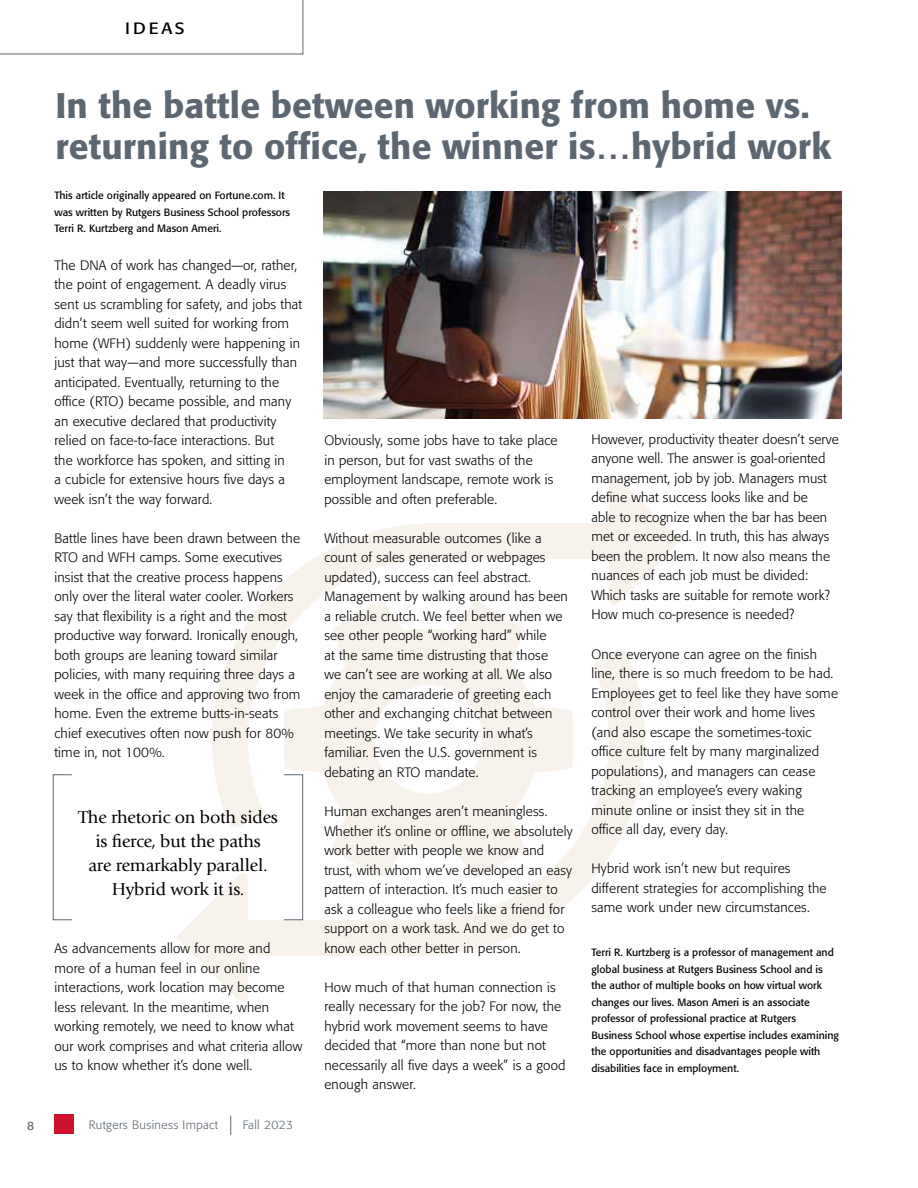
<style>
.page{position:relative;width:918px;height:1188px;background:#fff}
.page>*{position:absolute;margin:0;border:0;box-sizing:border-box;transform-origin:0 0}
.t1{font:500 35.25px/40.5px "Formata BQ";letter-spacing:.005em;color:#5d6771}
.t2{font:18px/24px "Giovanni Std";letter-spacing:-.01em;color:#000;text-align:center}
.t3{font:16.2px "Formata BQ";letter-spacing:.155em;color:#000;scale:1.11 1}
.t4{font:300 13.5px/19.5px "Formata BQ";letter-spacing:.015em;color:#000}
.t5{font:300 12px "Formata BQ";letter-spacing:.03em;color:#5d6771}
.t6{font:12px "Formata BQ";color:#5d6771}
.t7{font:10.5px/16.5px "Formata BQ";color:#000}
</style>
<div class="page">
<div style="left:54px;top:1114px;width:19px;height:19px;background:#cd122d"></div>
<svg style="left:230px;top:1116px;width:1px;height:19px"></svg>
<svg style="left:0;top:0;width:303px;height:54px"></svg>
<img style="left:323px;top:192px;width:519px;height:226px">
<div style="left:53px;top:774px;width:19px;height:146px;border:1px solid #5d6771"></div>
<div style="left:284px;top:774px;width:19px;height:146px;border:1px solid #5d6771"></div>
<p class="t3" style="left:125px;top:18px;width:55px">IDEAS</p>
<h1 class="t1" style="left:55px;top:85px;width:777px">In the battle between working from home vs. returning to office, the winner is…hybrid work</h1>
<p class="t7" style="left:54px;top:187px;width:237px">This article originally appeared on Fortune.com. It was written by Rutgers Business School professors<br>Terri R. Kurtzberg and Mason Ameri.</p>
<p class="t4" style="left:54px;top:255px;width:249px">The DNA of work has changed—or, rather, the point of engagement. A deadly virus sent us scrambling for safety, and jobs that didn’t seem well suited for working from home (WFH) suddenly were happening in just that way—and more successfully than anticipated. Eventually, returning to the office (RTO) became possible, and many an executive declared that productivity relied on face-to-face interactions. But<br>the workforce has spoken, and sitting in<br>a cubicle for extensive hours five days a week isn’t the way forward.</p>
<p class="t4" style="left:54px;top:528px;width:247px">Battle lines have been drawn between the RTO and WFH camps. Some executives insist that the creative process happens only over the literal water cooler. Workers say that flexibility is a right and the most productive way forward. Ironically enough, both groups are leaning toward similar policies, with many requiring three days a week in the office and approving two from home. Even the extreme butts-in-seats chief executives often now push for 80% time in, not 100%.</p>
<h2 class="t2" style="left:78px;top:806px;width:201px">The rhetoric on both sides is fierce, but the paths<br>are remarkably parallel.<br>Hybrid work it is.</h2>
<p class="t4" style="left:54px;top:939px;width:249px">As advancements allow for more and more of a human feel in our online interactions, work location may become less relevant. In the meantime, when working remotely, we need to know what our work comprises and what criteria allow us to know whether it’s done well.</p>
<p class="t6" style="left:27px;top:1118px;width:8px">8</p>
<p class="t5" style="left:89px;top:1118px;width:131px">Rutgers Business Impact</p>
<p class="t5" style="left:243px;top:1118px;width:52px">Fall 2023</p>
<p class="t4" style="left:324px;top:431px;width:235px">Obviously, some jobs have to take place in person, but for vast swaths of the employment landscape, remote work is possible and often preferable.</p>
<p class="t4" style="left:324px;top:529px;width:245px">Without measurable outcomes (like a count of sales generated or webpages updated), success can feel abstract.<br>Management by walking around has been a reliable crutch. We feel better when we see other people “working hard” while<br>at the same time distrusting that those we can’t see are working at all. We also enjoy the camaraderie of greeting each other and exchanging chitchat between meetings. We take security in what’s familiar. Even the U.S. government is debating an RTO mandate.</p>
<p class="t4" style="left:324px;top:802px;width:250px">Human exchanges aren’t meaningless.<br>Whether it’s online or offline, we absolutely work better with people we know and trust, with whom we’ve developed an easy pattern of interaction. It’s much easier to ask a colleague who feels like a friend for support on a work task. And we do get to know each other better in person.</p>
<p class="t4" style="left:324px;top:977px;width:243px">How much of that human connection is really necessary for the job? For now, the hybrid work movement seems to have decided that “more than none but not necessarily all five days a week” is a good enough answer.</p>
<p class="t4" style="left:591px;top:430px;width:249px">However, productivity theater doesn’t serve anyone well. The answer is goal-oriented management, job by job. Managers must define what success looks like and be<br>able to recognize when the bar has been met or exceeded. In truth, this has always been the problem. It now also means the nuances of each job must be divided:<br>Which tasks are suitable for remote work?<br>How much co-presence is needed?</p>
<p class="t4" style="left:591px;top:644px;width:248px">Once everyone can agree on the finish line, there is so much freedom to be had.<br>Employees get to feel like they have some control over their work and home lives (and also escape the sometimes-toxic office culture felt by many marginalized populations), and managers can cease tracking an employee’s every waking minute online or insist they sit in the office all day, every day.</p>
<p class="t4" style="left:591px;top:859px;width:237px">Hybrid work isn’t new but requires different strategies for accomplishing the same work under new circumstances.</p>
<p class="t7" style="left:591px;top:944px;width:249px">Terri R. Kurtzberg is a professor of management and global business at Rutgers Business School and is the author of multiple books on how virtual work changes our lives. Mason Ameri is an associate professor of professional practice at Rutgers Business School whose expertise includes examining the opportunities and disadvantages people with disabilities face in employment.</p>
</div>
